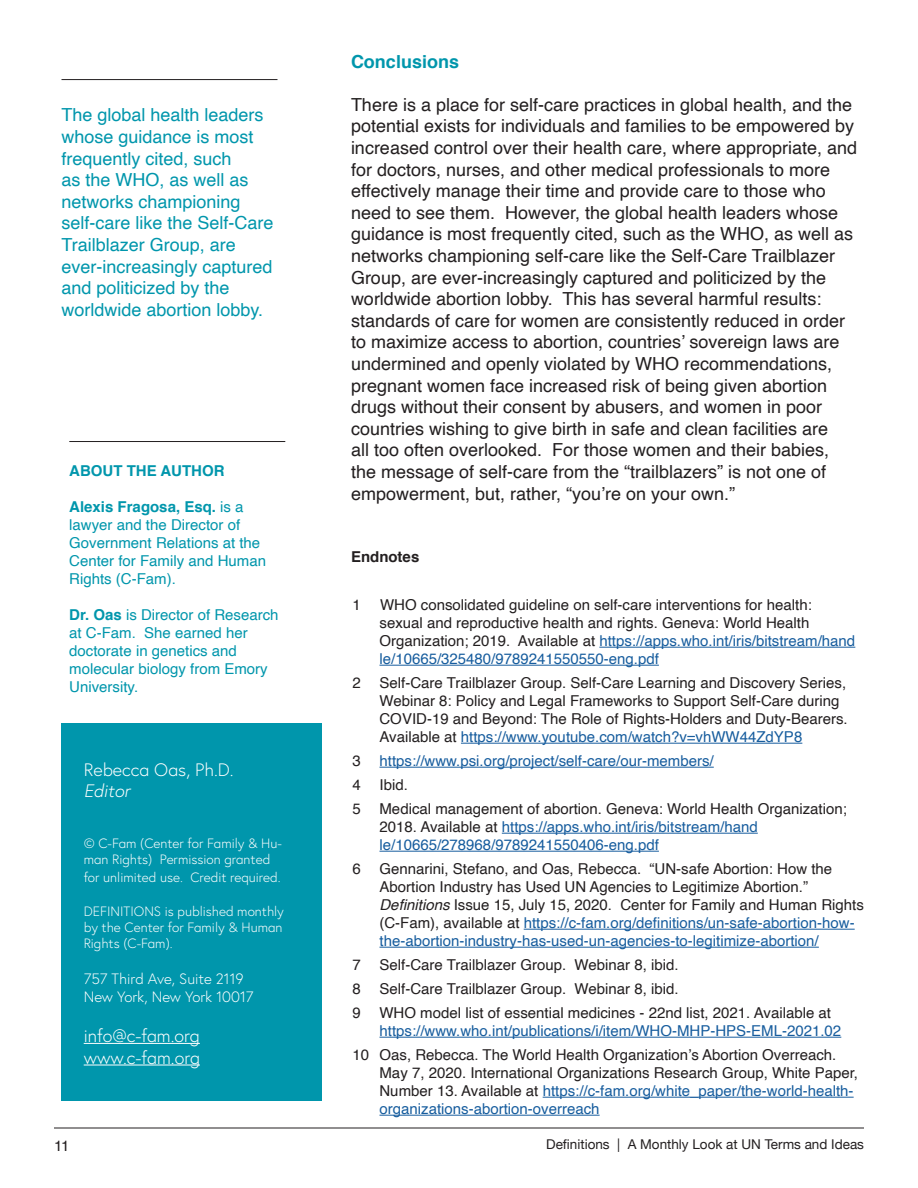
<style>
.page{position:relative;width:918px;height:1188px;background:#fff}
.page>*{position:absolute;margin:0;border:0;box-sizing:border-box;transform-origin:0 0}
.t1{font:18px/21.6px "Helvetica";color:#231f20}
.t2{font:18px/21.6px "Helvetica";color:#0096ac}
.t3{font:300 18px "Europa";color:#fff}
.t4{font:700 18px "Helvetica";color:#0096ac}
.t5{font:italic 300 18px "Europa";color:#fff}
.t6{font:15px/18px "Helvetica";color:#231f20}
.t7{font:15px/18px "Helvetica";color:#175d9e}
.t8{font:15px/18px "Helvetica";color:#0096ac}
.t9{font:300 15px "Europa";color:#fff}
.t10{font:700 15px "Helvetica";color:#0096ac}
.t11{font:700 15px "Helvetica";color:#231f20}
.t12{font:300 13.5px/16.2px "Europa";color:#fff}
.t13{font:13.5px "Helvetica Neue";color:#231f20}
.s1{font-weight:700}
.s2{color:#175d9e}
.s3{color:#231f20}
.s4{font-style:italic}
</style>
<div class="page">
<hr style="left:54px;top:1128px;width:810px;height:1px;background:#231f20">
<hr style="left:62px;top:79px;width:216px;height:1px;background:#231f20">
<hr style="left:599px;top:647px;width:256px;height:1px;background:#175d9e">
<hr style="left:380px;top:665px;width:279px;height:1px;background:#175d9e">
<hr style="left:461px;top:743px;width:341px;height:1px;background:#175d9e">
<hr style="left:380px;top:767px;width:334px;height:1px;background:#175d9e">
<hr style="left:502px;top:833px;width:256px;height:1px;background:#175d9e">
<hr style="left:380px;top:851px;width:279px;height:1px;background:#175d9e">
<hr style="left:524px;top:929px;width:331px;height:1px;background:#175d9e">
<hr style="left:380px;top:947px;width:439px;height:1px;background:#175d9e">
<hr style="left:380px;top:1037px;width:461px;height:1px;background:#175d9e">
<hr style="left:543px;top:1097px;width:311px;height:1px;background:#175d9e">
<hr style="left:380px;top:1115px;width:220px;height:1px;background:#175d9e">
<div style="left:62px;top:723px;width:260px;height:378px;background:#0096ac"></div>
<hr style="left:69px;top:441px;width:216px;height:1px;background:#231f20">
<hr style="left:84px;top:1043px;width:116px;height:1px;background:#fff">
<hr style="left:84px;top:1065px;width:116px;height:1px;background:#fff">
<p class="t2" style="left:62px;top:105px;width:214px">The global health leaders whose guidance is most frequently cited, such<br>as the WHO, as well as networks championing self-care like the Self-Care<br>Trailblazer Group, are ever-increasingly captured and politicized by the worldwide abortion lobby.</p>
<p class="t10" style="left:69px;top:459px;width:157px">ABOUT THE AUTHOR</p>
<p class="t8" style="left:69px;top:498px;width:198px"><span class="s1">Alexis Fragosa, Esq.</span> is a lawyer and the Director of<br>Government Relations at the<br>Center for Family and Human<br>Rights (C-Fam).</p>
<p class="t8" style="left:69px;top:606px;width:211px"><span class="s1">Dr. Oas</span> is Director of Research at C-Fam. She earned her doctorate in genetics and molecular biology from Emory<br>University.</p>
<p class="t3" style="left:84px;top:758px;width:151px">Rebecca Oas, Ph.D.</p>
<p class="t5" style="left:84px;top:780px;width:48px">Editor</p>
<p class="t12" style="left:84px;top:835px;width:200px">© C-Fam (Center for Family &amp; Hu&shy;man Rights) Permission granted</p>
<p class="t12" style="left:84px;top:869px;width:198px">for unlimited use. Credit required.</p>
<p class="t12" style="left:84px;top:903px;width:202px;text-align:justify">DEFINITIONS is published monthly by the Center for Family &amp; Human Rights (C-Fam).</p>
<p class="t9" style="left:84px;top:970px;width:162px">757 Third Ave, Suite 2119</p>
<p class="t9" style="left:84px;top:988px;width:171px">New York, New York 10017</p>
<p class="t3" style="left:84px;top:1024px;width:118px">info@c-fam.org</p>
<p class="t3" style="left:84px;top:1046px;width:118px">www.c-fam.org</p>
<p class="t4" style="left:351px;top:47px;width:110px">Conclusions</p>
<p class="t1" style="left:351px;top:94px;width:508px">There is a place for self-care practices in global health, and the potential exists for individuals and families to be empowered by increased control over their health care, where appropriate, and for doctors, nurses, and other medical professionals to more effectively manage their time and provide care to those who need to see them. However, the global health leaders whose guidance is most frequently cited, such as the WHO, as well as networks championing self-care like the Self-Care Trailblazer Group, are ever-increasingly captured and politicized by the worldwide abortion lobby. This has several harmful results: standards of care for women are consistently reduced in order to maximize access to abortion, countries’ sovereign laws are undermined and openly violated by WHO recommendations, pregnant women face increased risk of being given abortion drugs without their consent by abusers, and women in poor countries wishing to give birth in safe and clean facilities are<br>all too often overlooked. For those women and their babies, the message of self-care from the “trailblazers” is not one of empowerment, but, rather, “you’re on your own.”</p>
<p class="t11" style="left:351px;top:545px;width:70px">Endnotes</p>
<p class="t6" style="left:352px;top:596px;width:10px">1</p>
<p class="t6" style="left:380px;top:596px;width:477px">WHO consolidated guideline on self-care interventions for health: sexual and reproductive health and rights. Geneva: World Health Organization; 2019. Available at <span class="s2">https://apps.who.int/iris/bitstream/hand le/10665/325480/9789241550550-eng.pdf</span></p>
<p class="t6" style="left:380px;top:674px;width:470px;text-indent:-27px">2 Self-Care Trailblazer Group. Self-Care Learning and Discovery Series, Webinar 8: Policy and Legal Frameworks to Support Self-Care during COVID-19 and Beyond: The Role of Rights-Holders and Duty-Bearers.<br>Available at <span class="s2">https://www.youtube.com/watch?v=vhWW44ZdYP8</span></p>
<p class="t7" style="left:352px;top:752px;width:363px"><span class="s3">3</span> https://www.psi.org/project/self-care/our-members/</p>
<p class="t6" style="left:352px;top:776px;width:57px">4 Ibid.</p>
<p class="t7" style="left:380px;top:800px;width:469px;text-indent:-27px"><span class="s3">5 Medical management of abortion. Geneva: World Health Organization;<br>2018. Available at</span> https://apps.who.int/iris/bitstream/hand le/10665/278968/9789241550406-eng.pdf</p>
<p class="t6" style="left:380px;top:860px;width:486px;text-indent:-27px">6 Gennarini, Stefano, and Oas, Rebecca. “UN-safe Abortion: How the Abortion Industry has Used UN Agencies to Legitimize Abortion.” <span class="s4">Definitions</span> Issue 15, July 15, 2020. Center for Family and Human Rights (C-Fam), available at <span class="s2">https://c-fam.org/definitions/un-safe-abortion-how&shy;the-abortion-industry-has-used-un-agencies-to-legitimize-abortion/</span></p>
<p class="t6" style="left:352px;top:956px;width:328px">7 Self-Care Trailblazer Group. Webinar 8, ibid.</p>
<p class="t6" style="left:352px;top:980px;width:328px">8 Self-Care Trailblazer Group. Webinar 8, ibid.</p>
<p class="t7" style="left:380px;top:1004px;width:463px;text-indent:-27px"><span class="s3">9 WHO model list of essential medicines - 22nd list, 2021. Available at </span>https://www.who.int/publications/i/item/WHO-MHP-HPS-EML-2021.02</p>
<p class="t6" style="left:380px;top:1046px;width:480px;text-indent:-27px">10 Oas, Rebecca. The World Health Organization’s Abortion Overreach.<br>May 7, 2020. International Organizations Research Group, White Paper, Number 13. Available at <span class="s2">https://c-fam.org/white_paper/the-world-health&shy;organizations-abortion-overreach</span></p>
<p class="t6" style="left:54px;top:1137px;width:17px">11</p>
<p class="t13" style="left:546px;top:1135px;width:319px">Definitions | A Monthly Look at UN Terms and Ideas</p>
</div>
